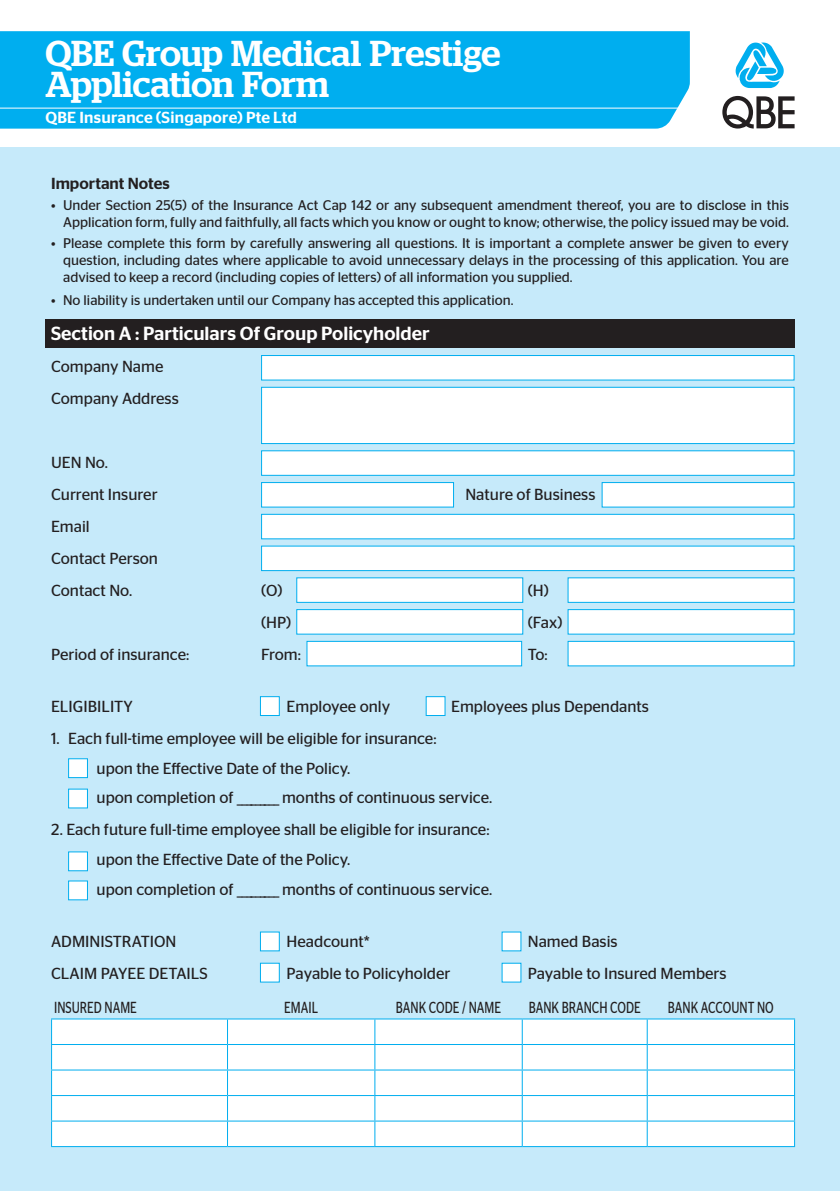
<style>
.page{position:relative;width:840px;height:1191px;background:#fff}
.page>*{position:absolute;margin:0;border:0;box-sizing:border-box;transform-origin:0 0}
.t1{font:500 36px/31.2px "Stag";letter-spacing:-.005em;color:#fff}
.t2{font:500 19px "Stag Sans";color:#fff}
.t3{font:16px/32px "Stag Sans";color:#231f20}
.t4{font:16px "Stag Sans";color:#231f20;scale:.75 1}
.t5{font:500 16px "Stag Sans";letter-spacing:.015em;color:#fff}
.t6{font:500 16px "Stag Sans";color:#231f20}
.t7{font:14px/16.8px "Stag Sans";color:#231f20;text-align:right}
</style>
<div class="page">
<div style="left:0;top:147px;width:839px;height:1044px;background:#c6eafa"></div>
<div style="left:45px;top:319px;width:749px;height:29px;background:#231f20"></div>
<div style="left:0;top:31px;width:689px;height:98px;background:#00aeef"></div>
<hr style="left:0;top:108px;width:689px;height:1px;background:#fff">
<svg style="left:735px;top:43px;width:48px;height:45px"></svg>
<svg style="left:722px;top:96px;width:72px;height:33px"></svg>
<div style="left:261px;top:355px;width:533px;height:25px;background:#fff;border:1px solid #00aeef"></div>
<div style="left:261px;top:450px;width:533px;height:26px;background:#fff;border:1px solid #00aeef"></div>
<div style="left:260px;top:696px;width:19px;height:20px;background:#fff;border:1px solid #00aeef"></div>
<div style="left:425px;top:696px;width:20px;height:20px;background:#fff;border:1px solid #00aeef"></div>
<div style="left:68px;top:758px;width:20px;height:20px;background:#fff;border:1px solid #00aeef"></div>
<div style="left:68px;top:851px;width:20px;height:20px;background:#fff;border:1px solid #00aeef"></div>
<div style="left:68px;top:788px;width:20px;height:20px;background:#fff;border:1px solid #00aeef"></div>
<div style="left:68px;top:880px;width:20px;height:20px;background:#fff;border:1px solid #00aeef"></div>
<div style="left:261px;top:387px;width:533px;height:57px;background:#fff;border:1px solid #00aeef"></div>
<div style="left:260px;top:931px;width:19px;height:20px;background:#fff"></div>
<div style="left:501px;top:931px;width:20px;height:20px;background:#fff"></div>
<div style="left:260px;top:962px;width:19px;height:20px;background:#fff"></div>
<div style="left:501px;top:962px;width:20px;height:20px;background:#fff"></div>
<div style="left:261px;top:482px;width:193px;height:25px;background:#fff;border:1px solid #00aeef"></div>
<div style="left:601px;top:482px;width:193px;height:25px;background:#fff;border:1px solid #00aeef"></div>
<div style="left:261px;top:514px;width:533px;height:25px;background:#fff;border:1px solid #00aeef"></div>
<div style="left:261px;top:545px;width:533px;height:26px;background:#fff;border:1px solid #00aeef"></div>
<div style="left:567px;top:577px;width:227px;height:26px;background:#fff;border:1px solid #00aeef"></div>
<div style="left:296px;top:577px;width:227px;height:26px;background:#fff;border:1px solid #00aeef"></div>
<div style="left:567px;top:609px;width:227px;height:25px;background:#fff;border:1px solid #00aeef"></div>
<div style="left:296px;top:609px;width:227px;height:25px;background:#fff;border:1px solid #00aeef"></div>
<div style="left:306px;top:641px;width:216px;height:25px;background:#fff;border:1px solid #00aeef"></div>
<div style="left:567px;top:641px;width:227px;height:25px;background:#fff;border:1px solid #00aeef"></div>
<div style="left:52px;top:1019px;width:741px;height:127px;background:#fff"></div>
<hr style="left:51px;top:1018px;width:176px;height:1px;background:#00aeef">
<hr style="left:227px;top:1018px;width:147px;height:1px;background:#00aeef">
<hr style="left:374px;top:1018px;width:148px;height:1px;background:#00aeef">
<hr style="left:522px;top:1018px;width:124px;height:1px;background:#00aeef">
<hr style="left:646px;top:1018px;width:148px;height:1px;background:#00aeef">
<hr style="left:51px;top:1044px;width:176px;height:1px;background:#00aeef">
<hr style="left:227px;top:1044px;width:147px;height:1px;background:#00aeef">
<hr style="left:374px;top:1044px;width:148px;height:1px;background:#00aeef">
<hr style="left:522px;top:1044px;width:124px;height:1px;background:#00aeef">
<hr style="left:646px;top:1044px;width:148px;height:1px;background:#00aeef">
<hr style="left:51px;top:1069px;width:176px;height:1px;background:#00aeef">
<hr style="left:227px;top:1069px;width:147px;height:1px;background:#00aeef">
<hr style="left:374px;top:1069px;width:148px;height:1px;background:#00aeef">
<hr style="left:522px;top:1069px;width:124px;height:1px;background:#00aeef">
<hr style="left:646px;top:1069px;width:148px;height:1px;background:#00aeef">
<hr style="left:51px;top:1095px;width:176px;height:1px;background:#00aeef">
<hr style="left:227px;top:1095px;width:147px;height:1px;background:#00aeef">
<hr style="left:374px;top:1095px;width:148px;height:1px;background:#00aeef">
<hr style="left:522px;top:1095px;width:124px;height:1px;background:#00aeef">
<hr style="left:646px;top:1095px;width:148px;height:1px;background:#00aeef">
<hr style="left:51px;top:1120px;width:176px;height:1px;background:#00aeef">
<svg style="left:51px;top:1019px;width:1px;height:127px"></svg>
<hr style="left:227px;top:1120px;width:147px;height:1px;background:#00aeef">
<svg style="left:227px;top:1019px;width:1px;height:127px"></svg>
<hr style="left:374px;top:1120px;width:148px;height:1px;background:#00aeef">
<svg style="left:374px;top:1019px;width:1px;height:127px"></svg>
<hr style="left:522px;top:1120px;width:124px;height:1px;background:#00aeef">
<svg style="left:521px;top:1019px;width:1px;height:127px"></svg>
<hr style="left:646px;top:1120px;width:148px;height:1px;background:#00aeef">
<svg style="left:646px;top:1019px;width:1px;height:127px"></svg>
<svg style="left:793px;top:1019px;width:1px;height:127px"></svg>
<hr style="left:51px;top:1146px;width:176px;height:1px;background:#00aeef">
<hr style="left:227px;top:1146px;width:147px;height:1px;background:#00aeef">
<hr style="left:374px;top:1146px;width:148px;height:1px;background:#00aeef">
<hr style="left:522px;top:1146px;width:124px;height:1px;background:#00aeef">
<hr style="left:646px;top:1146px;width:148px;height:1px;background:#00aeef">
<h1 class="t1" style="left:45px;top:37px;width:456px">QBE Group Medical Prestige<br>Application Form</h1>
<p class="t5" style="left:45px;top:109px;width:253px">QBE Insurance (Singapore) Pte Ltd</p>
<p class="t6" style="left:51px;top:175px;width:120px">Important Notes</p>
<p class="t7" style="left:51px;top:197px;width:739px">• Under Section 25(5) of the Insurance Act Cap 142 or any subsequent amendment thereof, you are to disclose in this<br>Application form, fully and faithfully, all facts which you know or ought to know; otherwise, the policy issued may be void.</p>
<p class="t7" style="left:63px;top:234px;width:727px;text-align:justify;text-indent:-12px">• Please complete this form by carefully answering all questions. It is important a complete answer be given to every question, including dates where applicable to avoid unnecessary delays in the processing of this application. You are advised to keep a record (including copies of letters) of all information you supplied.</p>
<p class="t7" style="left:51px;top:291px;width:463px">• No liability is undertaken until our Company has accepted this application.</p>
<p class="t2" style="left:51px;top:322px;width:380px">Section A : Particulars Of Group Policyholder</p>
<p class="t3" style="left:51px;top:350px;width:129px">Company Name<br>Company Address</p>
<p class="t3" style="left:51px;top:446px;width:108px">UEN No.<br>Current Insurer</p>
<p class="t3" style="left:51px;top:510px;width:108px">Email<br>Contact Person<br>Contact No.</p>
<p class="t3" style="left:465px;top:478px;width:132px">Nature of Business</p>
<p class="t3" style="left:261px;top:574px;width:23px">(O)</p>
<p class="t3" style="left:527px;top:574px;width:22px">(H)</p>
<p class="t3" style="left:261px;top:606px;width:32px">(HP)</p>
<p class="t3" style="left:527px;top:606px;width:36px">(Fax)</p>
<p class="t3" style="left:51px;top:638px;width:140px">Period of insurance:</p>
<p class="t3" style="left:261px;top:638px;width:41px">From:</p>
<p class="t3" style="left:527px;top:638px;width:21px">To:</p>
<p class="t3" style="left:51px;top:690px;width:83px">ELIGIBILITY</p>
<p class="t3" style="left:286px;top:690px;width:105px">Employee only</p>
<p class="t3" style="left:451px;top:690px;width:199px">Employees plus Dependants</p>
<p class="t3" style="left:96px;top:723px;width:397px;line-height:29.6px;text-indent:-45px">1. Each full-time employee will be eligible for insurance:<br>upon the Effective Date of the Policy.<br>upon completion of _________ months of continuous service.</p>
<p class="t3" style="left:96px;top:814px;width:397px;line-height:29.6px;text-indent:-45px">2. Each future full-time employee shall be eligible for insurance: upon the Effective Date of the Policy.<br>upon completion of _________ months of continuous service.</p>
<p class="t3" style="left:51px;top:925px;width:127px">ADMINISTRATION</p>
<p class="t3" style="left:286px;top:925px;width:85px">Headcount*</p>
<p class="t3" style="left:527px;top:925px;width:91px">Named Basis</p>
<p class="t3" style="left:51px;top:957px;width:158px">CLAIM PAYEE DETAILS</p>
<p class="t3" style="left:286px;top:957px;width:165px">Payable to Policyholder</p>
<p class="t3" style="left:527px;top:957px;width:200px">Payable to Insured Members</p>
<p class="t4" style="left:54px;top:998px;width:112px">INSURED NAME</p>
<p class="t4" style="left:284px;top:998px;width:47px">EMAIL</p>
<p class="t4" style="left:396px;top:998px;width:142px">BANK CODE / NAME</p>
<p class="t4" style="left:528px;top:998px;width:151px">BANK BRANCH CODE</p>
<p class="t4" style="left:667px;top:998px;width:143px">BANK ACCOUNT NO</p>
</div>
